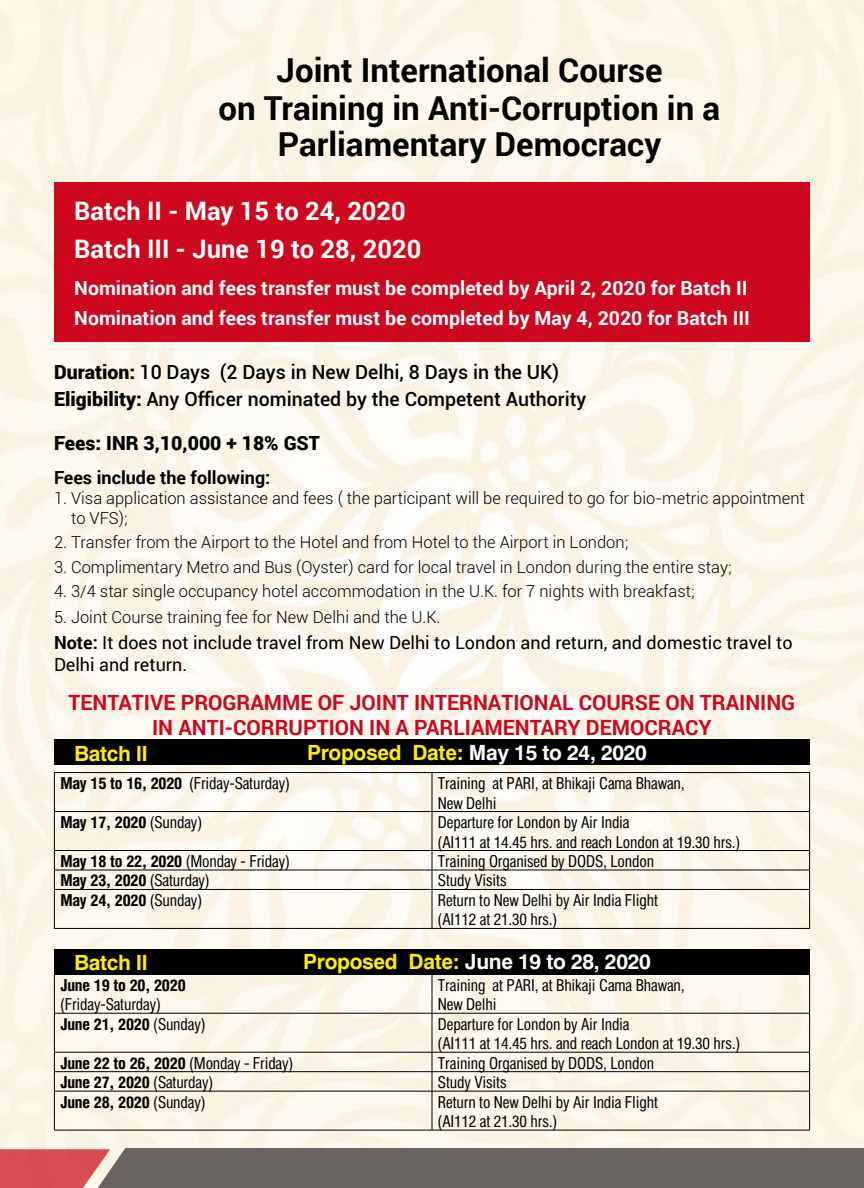
<style>
.page{position:relative;width:864px;height:1188px;background:#fff}
.page>*{position:absolute;margin:0;border:0;box-sizing:border-box;transform-origin:0 0}
.t1{font:700 33px/36.8px "Roboto";color:#000;text-align:center}
.t2{font:700 25.5px/37.5px "Roboto";color:#fff}
.t3{font:700 21px/25.2px "Roboto";color:#cd071e}
.t4{font:700 21px "Newhouse DT";letter-spacing:-.015em;color:#fff}
.t5{font:700 21px "Newhouse DT";letter-spacing:-.015em;color:#ffed00}
.t6{font:700 19.5px/30px "Roboto";color:#fff}
.t7{font:500 19.5px/27px "Roboto";color:#000}
.t8{font:900 19.5px "Roboto";color:#000}
.t9{font:18px/21.6px "Roboto";color:#000}
.t10{font:700 18px "Roboto";color:#000}
.t11{font:condensed 16.5px/19.5px "Newhouse DT";letter-spacing:-.01em;color:#000}
.t12{font:300 16.5px/19.8px "Roboto";color:#000}
.t13{font:800 condensed 16.5px "Newhouse DT";letter-spacing:-.01em;color:#000}
.s1{font-weight:900}
.s2{font-weight:700}
.s3{color:#ffed00}
.s4{font-weight:800}
.s5{font-weight:400}
</style>
<div class="page">
<img style="left:0;top:0;width:864px;height:1148px">
<svg style="left:0;top:1148px;width:864px;height:40px;background:#786363"></svg>
<div style="left:54px;top:740px;width:756px;height:25px;background:#000"></div>
<div style="left:54px;top:949px;width:756px;height:25px;background:#000"></div>
<div style="left:54px;top:183px;width:756px;height:159px;background:#cd071e"></div>
<hr style="left:54px;top:772px;width:378px;height:1px;background:#000">
<hr style="left:54px;top:773px;width:1px;height:38px;background:#000">
<hr style="left:432px;top:772px;width:378px;height:1px;background:#000">
<hr style="left:432px;top:773px;width:1px;height:38px;background:#000">
<hr style="left:809px;top:773px;width:1px;height:38px;background:#000">
<hr style="left:54px;top:811px;width:378px;height:1px;background:#000">
<hr style="left:54px;top:812px;width:1px;height:38px;background:#000">
<hr style="left:432px;top:811px;width:378px;height:1px;background:#000">
<hr style="left:432px;top:812px;width:1px;height:38px;background:#000">
<hr style="left:809px;top:812px;width:1px;height:38px;background:#000">
<hr style="left:54px;top:850px;width:378px;height:1px;background:#000">
<hr style="left:432px;top:850px;width:378px;height:1px;background:#000">
<hr style="left:54px;top:870px;width:378px;height:1px;background:#000">
<svg style="left:54px;top:851px;width:1px;height:38px"></svg>
<hr style="left:432px;top:870px;width:378px;height:1px;background:#000">
<svg style="left:432px;top:851px;width:1px;height:38px"></svg>
<svg style="left:809px;top:851px;width:1px;height:38px"></svg>
<hr style="left:54px;top:889px;width:378px;height:1px;background:#000">
<hr style="left:54px;top:890px;width:1px;height:38px;background:#000">
<hr style="left:432px;top:889px;width:378px;height:1px;background:#000">
<hr style="left:432px;top:890px;width:1px;height:38px;background:#000">
<hr style="left:809px;top:890px;width:1px;height:38px;background:#000">
<hr style="left:54px;top:928px;width:378px;height:1px;background:#000">
<hr style="left:432px;top:928px;width:378px;height:1px;background:#000">
<hr style="left:54px;top:974px;width:378px;height:1px;background:#000">
<hr style="left:54px;top:975px;width:1px;height:38px;background:#000">
<hr style="left:432px;top:974px;width:378px;height:1px;background:#000">
<hr style="left:432px;top:975px;width:1px;height:38px;background:#000">
<hr style="left:809px;top:975px;width:1px;height:38px;background:#000">
<hr style="left:54px;top:1013px;width:378px;height:1px;background:#000">
<hr style="left:54px;top:1014px;width:1px;height:38px;background:#000">
<hr style="left:432px;top:1013px;width:378px;height:1px;background:#000">
<hr style="left:432px;top:1014px;width:1px;height:38px;background:#000">
<hr style="left:809px;top:1014px;width:1px;height:38px;background:#000">
<hr style="left:54px;top:1052px;width:378px;height:1px;background:#000">
<hr style="left:432px;top:1052px;width:378px;height:1px;background:#000">
<hr style="left:54px;top:1071px;width:378px;height:1px;background:#000">
<svg style="left:54px;top:1053px;width:1px;height:38px"></svg>
<hr style="left:432px;top:1071px;width:378px;height:1px;background:#000">
<svg style="left:432px;top:1053px;width:1px;height:38px"></svg>
<svg style="left:809px;top:1053px;width:1px;height:38px"></svg>
<hr style="left:54px;top:1091px;width:378px;height:1px;background:#000">
<hr style="left:54px;top:1092px;width:1px;height:38px;background:#000">
<hr style="left:432px;top:1091px;width:378px;height:1px;background:#000">
<hr style="left:432px;top:1092px;width:1px;height:38px;background:#000">
<hr style="left:809px;top:1092px;width:1px;height:38px;background:#000">
<hr style="left:54px;top:1130px;width:378px;height:1px;background:#000">
<hr style="left:432px;top:1130px;width:378px;height:1px;background:#000">
<h1 class="t1" style="left:219px;top:51px;width:503px">Joint International Course<br>on Training in Anti-Corruption in a<br>Parliamentary Democracy</h1>
<h2 class="t2" style="left:74px;top:191px;width:349px">Batch II - May 15 to 24, 2020<br>Batch III - June 19 to 28, 2020</h2>
<p class="t6" style="left:74px;top:273px;width:677px">Nomination and fees transfer must be completed by April 2, 2020 for Batch II<br>Nomination and fees transfer must be completed by May 4, 2020 for Batch III</p>
<p class="t7" style="left:54px;top:358px;width:534px"><span class="s1">Duration:</span> 10 Days (2 Days in New Delhi, 8 Days in the UK)<br><span class="s1">Eligibility:</span> Any Officer nominated by the Competent Authority</p>
<p class="t8" style="left:54px;top:429px;width:267px">Fees: INR 3,10,000 + 18% GST</p>
<p class="t10" style="left:54px;top:465px;width:218px">Fees include the following:</p>
<p class="t12" style="left:71px;top:488px;width:735px;text-indent:-17px">1. Visa application assistance and fees ( the participant will be required to go for bio-metric appointment to VFS);</p>
<p class="t12" style="left:54px;top:532px;width:576px">2. Transfer from the Airport to the Hotel and from Hotel to the Airport in London;</p>
<p class="t12" style="left:54px;top:556px;width:679px">3. Complimentary Metro and Bus (Oyster) card for local travel in London during the entire stay;</p>
<p class="t12" style="left:54px;top:581px;width:642px">4. 3/4 star single occupancy hotel accommodation in the U.K. for 7 nights with breakfast;</p>
<p class="t12" style="left:54px;top:607px;width:388px">5. Joint Course training fee for New Delhi and the U.K.</p>
<p class="t9" style="left:54px;top:631px;width:740px"><span class="s2">Note:</span> It does not include travel from New Delhi to London and return, and domestic travel to<br>Delhi and return.</p>
<p class="t3" style="left:69px;top:689px;width:51px">Tentati</p>
<p class="t3" style="left:150px;top:689px;width:647px">ve Programme of Joint International Course on Trai ning<br>In Anti -corruption In a Parliamentary Democracy</p>
<p class="t5" style="left:74px;top:739px;width:75px">Batch II</p>
<p class="t4" style="left:307px;top:738px;width:341px"><span class="s3">Proposed Date:</span> May 15 to 24, 2020</p>
<p class="t11" style="left:60px;top:773px;width:231px"><span class="s4">May 15 to 16, 2020</span> (Friday-Saturday)</p>
<p class="t11" style="left:438px;top:773px;width:248px">Training at PARI, at Bhikaji Cama Bhawan,<br>New Delhi</p>
<p class="t13" style="left:60px;top:812px;width:143px">May 17, 2020 <span class="s5">(Sunday)</span></p>
<p class="t11" style="left:438px;top:812px;width:304px">Departure for London by Air India<br>(AI111 at 14.45 hrs. and reach London at 19.30 hrs.)</p>
<p class="t11" style="left:60px;top:851px;width:231px"><span class="s4">May 18 to 22, 2020</span> (Monday - Friday)</p>
<p class="t11" style="left:438px;top:851px;width:218px">Training Organised by DODS, London</p>
<p class="t13" style="left:60px;top:870px;width:151px">May 23, 2020 <span class="s5">(Saturday)</span></p>
<p class="t11" style="left:438px;top:870px;width:70px">Study Visits</p>
<p class="t13" style="left:60px;top:890px;width:143px">May 24, 2020 <span class="s5">(Sunday)</span></p>
<p class="t11" style="left:438px;top:890px;width:222px">Return to New Delhi by Air India Flight (AI112 at 21.30 hrs.)</p>
<p class="t5" style="left:74px;top:949px;width:75px">Batch II</p>
<p class="t4" style="left:303px;top:948px;width:349px"><span class="s3">Proposed Date:</span> June 19 to 28, 2020</p>
<p class="t13" style="left:60px;top:975px;width:127px">June 19 to 20, 2020</p>
<p class="t11" style="left:60px;top:994px;width:102px">(Friday-Saturday)</p>
<p class="t11" style="left:438px;top:975px;width:248px">Training at PARI, at Bhikaji Cama Bhawan,<br>New Delhi</p>
<p class="t13" style="left:60px;top:1014px;width:146px">June 21, 2020 <span class="s5">(Sunday)</span></p>
<p class="t11" style="left:438px;top:1014px;width:304px">Departure for London by Air India<br>(AI111 at 14.45 hrs. and reach London at 19.30 hrs.)</p>
<p class="t13" style="left:60px;top:1053px;width:234px">June 22 to 26, 2020 <span class="s5">(Monday - Friday)</span></p>
<p class="t11" style="left:438px;top:1053px;width:218px">Training Organised by DODS, London</p>
<p class="t13" style="left:60px;top:1072px;width:154px">June 27, 2020 <span class="s5">(Saturday)</span></p>
<p class="t11" style="left:438px;top:1072px;width:70px">Study Visits</p>
<p class="t13" style="left:60px;top:1091px;width:146px">June 28, 2020 <span class="s5">(Sunday)</span></p>
<p class="t11" style="left:438px;top:1092px;width:222px">Return to New Delhi by Air India Flight (AI112 at 21.30 hrs.)</p>
</div>
